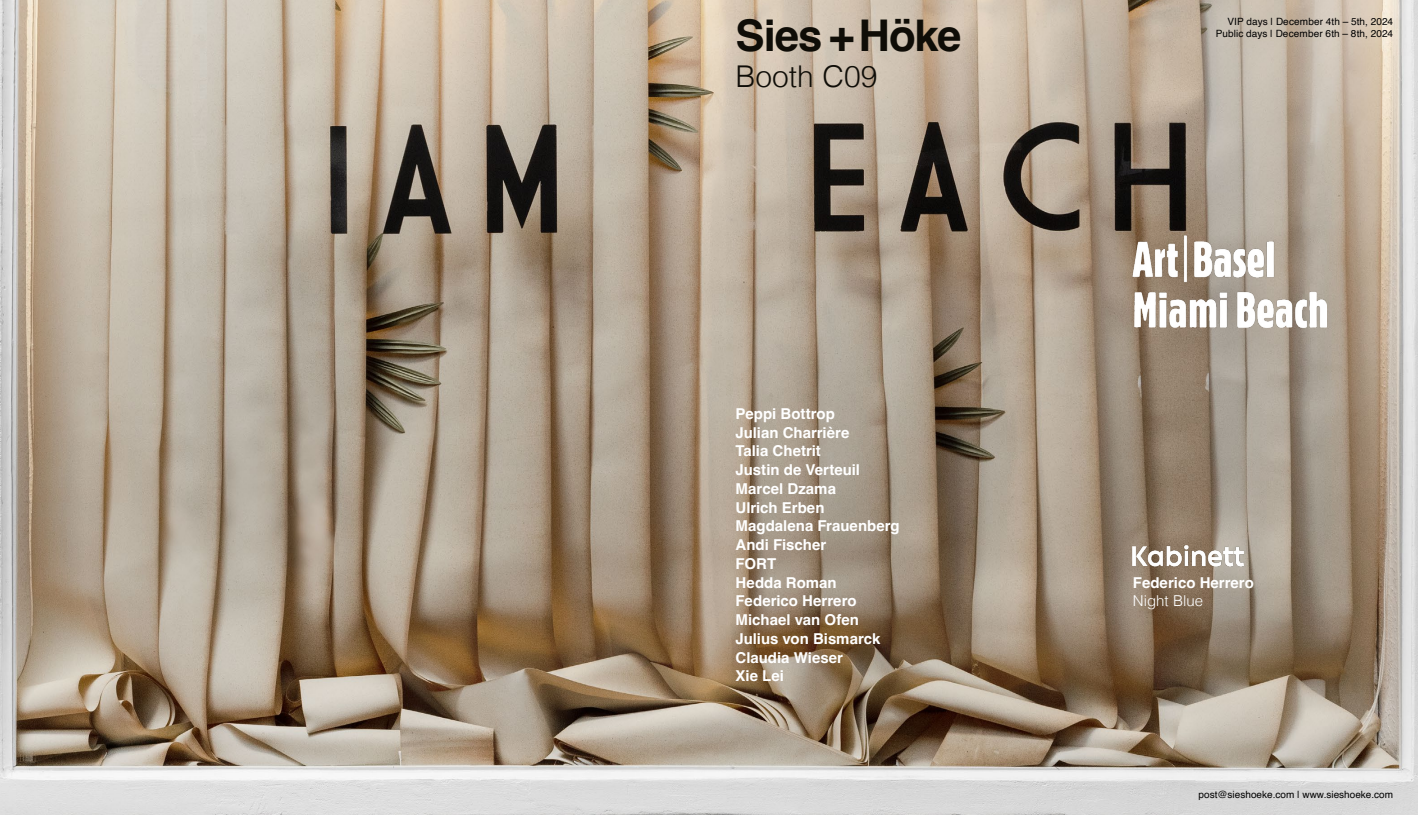
<style>
.page{position:relative;width:1418px;height:815px;background:#fff}
.page>*{position:absolute;margin:0;border:0;box-sizing:border-box;transform-origin:0 0}
.t1{font:700 43.75px "Helvetica";letter-spacing:-.025em;color:#0f0d07}
.t2{font:300 30px "Helvetica";color:#0f0d07}
.t3{font:700 15px/18.8px "Helvetica";color:#fff}
.t4{font:300 15px "Helvetica";color:#fff}
.t5{font:10px/12px "Helvetica";letter-spacing:.005em;color:#000;text-align:right}
</style>
<div class="page">
<img style="left:0;top:0;width:1417px;height:815px">
<img style="left:1132px;top:236px;width:194px;height:91px">
<img style="left:1132px;top:545px;width:135px;height:39px">
<h1 class="t1" style="left:735px;top:17px;width:227px">Sies + Höke</h1>
<h2 class="t2" style="left:735px;top:63px;width:143px">Booth C09</h2>
<p class="t3" style="left:735px;top:405px;width:166px">Peppi Bottrop<br>Julian Charrière<br>Talia Chetrit<br>Justin de Verteuil<br>Marcel Dzama<br>Ulrich Erben<br>Magdalena Frauenberg<br>Andi Fischer<br>FORT<br>Hedda Roman<br>Federico Herrero<br>Michael van Ofen<br>Julius von Bismarck<br>Claudia Wieser<br>Xie Lei</p>
<p class="t5" style="left:1215px;top:17px;width:179px">VIP days | December 4th – 5th, 2024<br>Public days | December 6th – 8th, 2024</p>
<p class="t3" style="left:1132px;top:575px;width:122px">Federico Herrero</p>
<p class="t4" style="left:1132px;top:595px;width:72px">Night Blue</p>
<p class="t5" style="left:1198px;top:789px;width:196px">post@sieshoeke.com | www.sieshoeke.com</p>
</div>
